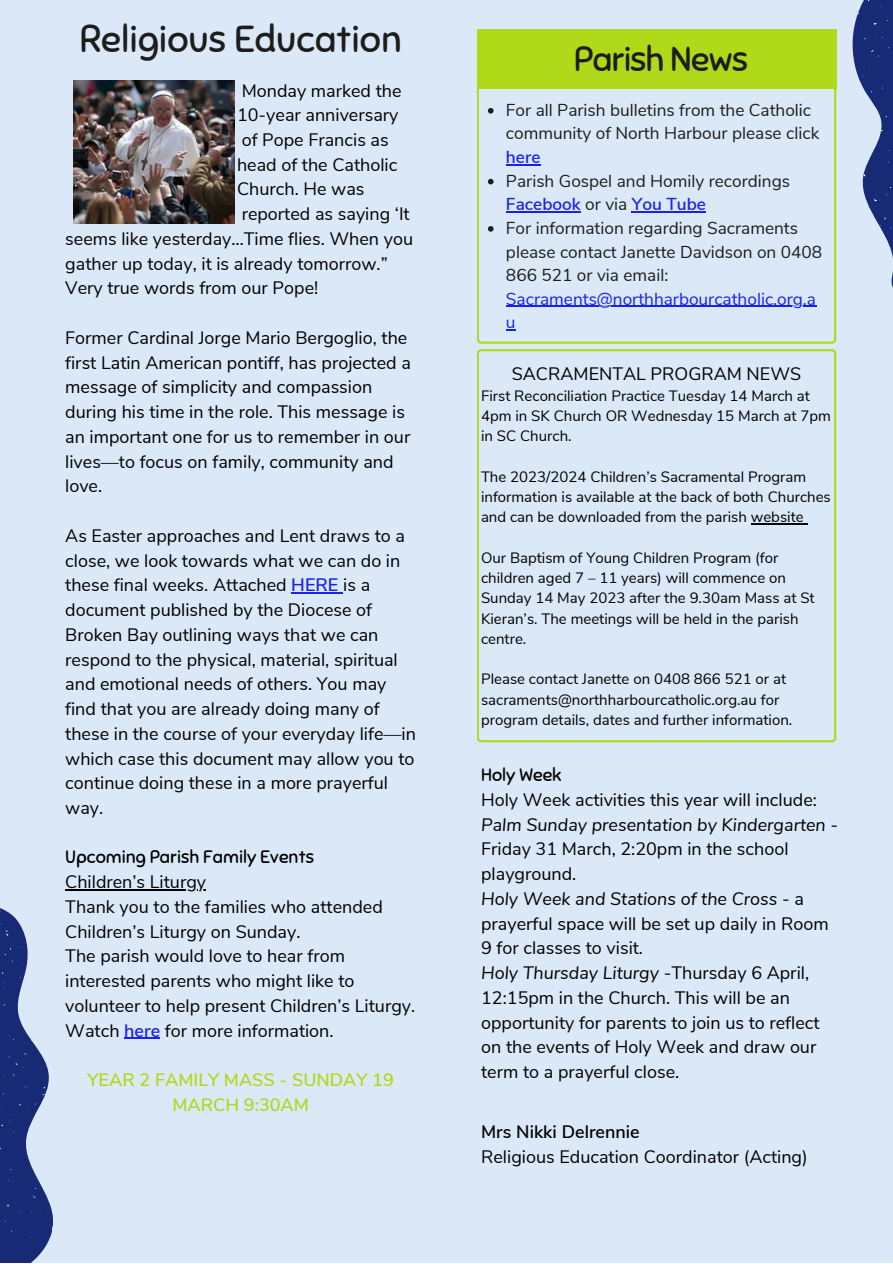
<style>
.page{position:relative;width:893px;height:1264px;background:#fff}
.page>*{position:absolute;margin:0;border:0;box-sizing:border-box;transform-origin:0 0}
.t1{font:37.5px "Sniglet";color:#1d1d1b}
.t2{font:34.5px "Sniglet";letter-spacing:-.025em;color:#1d1d1b}
.t3{font:18px/24.8px "Nunito Sans";color:#000}
.t4{font:italic 18px "Nunito Sans";color:#000}
.t5{font:600 18px/24.8px "Nunito Sans";color:#b0d919;text-align:center}
.t6{font:18px "Sniglet";color:#000}
.t7{font:600 18px "Nunito Sans";color:#000}
.t8{font:17.25px/23.5px "Nunito Sans";color:#1d1d1b}
.t9{font:17.25px/23.5px "Nunito Sans";color:#1820f4}
.t10{font:600 17.25px "Nunito Sans";color:#1820f4}
.t11{font:15px/20.2px "Nunito Sans";color:#000}
.s1{font-weight:600;color:#1820f4}
.s2{font-style:italic}
</style>
<div class="page">
<div style="left:0;top:0;width:892px;height:1262px;background:#dbe8f8"></div>
<svg style="left:836px;top:0;width:57px;height:333px"></svg>
<svg style="left:0;top:908px;width:53px;height:354px"></svg>
<div style="left:476px;top:29px;width:360px;height:60px;background:#b0d919"></div>
<svg style="left:476px;top:80px;width:360px;height:264px"></svg>
<svg style="left:488px;top:108px;width:5px;height:6px"></svg>
<hr style="left:506px;top:164px;width:34px;height:1px;background:#1820f4">
<svg style="left:488px;top:179px;width:5px;height:5px"></svg>
<hr style="left:506px;top:211px;width:75px;height:1px;background:#1820f4">
<hr style="left:631px;top:211px;width:75px;height:1px;background:#1820f4">
<svg style="left:488px;top:226px;width:5px;height:6px"></svg>
<hr style="left:506px;top:306px;width:310px;height:1px;background:#1820f4">
<svg style="left:477px;top:349px;width:359px;height:393px"></svg>
<img style="left:74px;top:80px;width:161px;height:144px">
<hr style="left:291px;top:592px;width:52px;height:1px;background:#1820f4">
<hr style="left:65px;top:889px;width:141px;height:1px;background:#000">
<hr style="left:124px;top:1037px;width:36px;height:1px;background:#1820f4">
<h1 class="t1" style="left:79px;top:16px;width:324px">Religious Education</h1>
<p class="t3" style="left:242px;top:78px;width:161px">Monday marked the</p>
<p class="t3" style="left:237px;top:103px;width:163px">10-year anniversary</p>
<p class="t3" style="left:242px;top:128px;width:149px">of Pope Francis as</p>
<p class="t3" style="left:237px;top:152px;width:162px">head of the Catholic</p>
<p class="t3" style="left:237px;top:177px;width:129px">Church. He was</p>
<p class="t3" style="left:242px;top:202px;width:169px">reported as saying ‘It</p>
<p class="t3" style="left:65px;top:227px;width:349px">seems like yesterday…Time flies. When you</p>
<p class="t3" style="left:65px;top:251px;width:324px">gather up today, it is already tomorrow.”</p>
<p class="t3" style="left:65px;top:276px;width:254px">Very true words from our Pope!</p>
<p class="t3" style="left:65px;top:325px;width:347px">Former Cardinal Jorge Mario Bergoglio, the first Latin American pontiff, has projected a message of simplicity and compassion during his time in the role. This message is an important one for us to remember in our lives—to focus on family, community and love.</p>
<p class="t3" style="left:65px;top:523px;width:352px">As Easter approaches and Lent draws to a close, we look towards what we can do in these final weeks. Attached <span class="s1">HERE</span> is a document published by the Diocese of Broken Bay outlining ways that we can respond to the physical, material, spiritual and emotional needs of others. You may find that you are already doing many of these in the course of your everyday life—in which case this document may allow you to continue doing these in a more prayerful way.</p>
<p class="t6" style="left:65px;top:846px;width:250px">Upcoming Parish Family Events</p>
<p class="t3" style="left:65px;top:869px;width:351px">Children’s Liturgy<br>Thank you to the families who attended Children’s Liturgy on Sunday.<br>The parish would love to hear from interested parents who might like to volunteer to help present Children’s Liturgy.<br>Watch <span class="s1">here</span> for more information.</p>
<p class="t5" style="left:88px;top:1067px;width:307px">YEAR 2 FAMILY MASS - SUNDAY 19<br>MARCH 9:30AM</p>
<h2 class="t2" style="left:574px;top:38px;width:175px">Parish News</h2>
<p class="t8" style="left:506px;top:98px;width:315px">For all Parish bulletins from the Catholic community of North Harbour please click</p>
<p class="t10" style="left:506px;top:146px;width:36px">here</p>
<p class="t8" style="left:506px;top:169px;width:317px">Parish Gospel and Homily recordings<br><span class="s1">Facebook</span> or via <span class="s1">You Tube<br></span>For information regarding Sacraments please contact Janette Davidson on 0408<br>866 521 or via email:</p>
<p class="t9" style="left:506px;top:287px;width:311px">Sacraments@northharbourcatholic.org.a u</p>
<p class="t3" style="left:511px;top:361px;width:291px">SACRAMENTAL PROGRAM NEWS</p>
<p class="t11" style="left:481px;top:386px;width:351px">First Reconciliation Practice Tuesday 14 March at<br>4pm in SK Church OR Wednesday 15 March at 7pm in SC Church.</p>
<p class="t11" style="left:481px;top:467px;width:351px">The 2023/2024 Children’s Sacramental Program information is available at the back of both Churches and can be downloaded from the parish website</p>
<p class="t11" style="left:481px;top:548px;width:335px">Our Baptism of Young Children Program (for children aged 7 – 11 years) will commence on Sunday 14 May 2023 after the 9.30am Mass at St Kieran’s. The meetings will be held in the parish centre.</p>
<p class="t11" style="left:481px;top:669px;width:313px">Please contact Janette on 0408 866 521 or at sacraments@northharbourcatholic.org.au for program details, dates and further information.</p>
<p class="t6" style="left:481px;top:764px;width:82px">Holy Week</p>
<p class="t3" style="left:481px;top:787px;width:337px">Holy Week activities this year will include:</p>
<p class="t4" style="left:481px;top:812px;width:358px">Palm Sunday presentation by Kindergarten -</p>
<p class="t3" style="left:481px;top:837px;width:349px">Friday 31 March, 2:20pm in the school playground.<br><span class="s2">Holy Week and Stations of the Cross -</span> a prayerful space will be set up daily in Room 9 for classes to visit.<br><span class="s2">Holy Thursday Liturgy -</span>Thursday 6 April, 12:15pm in the Church. This will be an opportunity for parents to join us to reflect on the events of Holy Week and draw our term to a prayerful close.</p>
<p class="t7" style="left:481px;top:1119px;width:160px">Mrs Nikki Delrennie</p>
<p class="t3" style="left:481px;top:1144px;width:328px">Religious Education Coordinator (Acting)</p>
</div>
